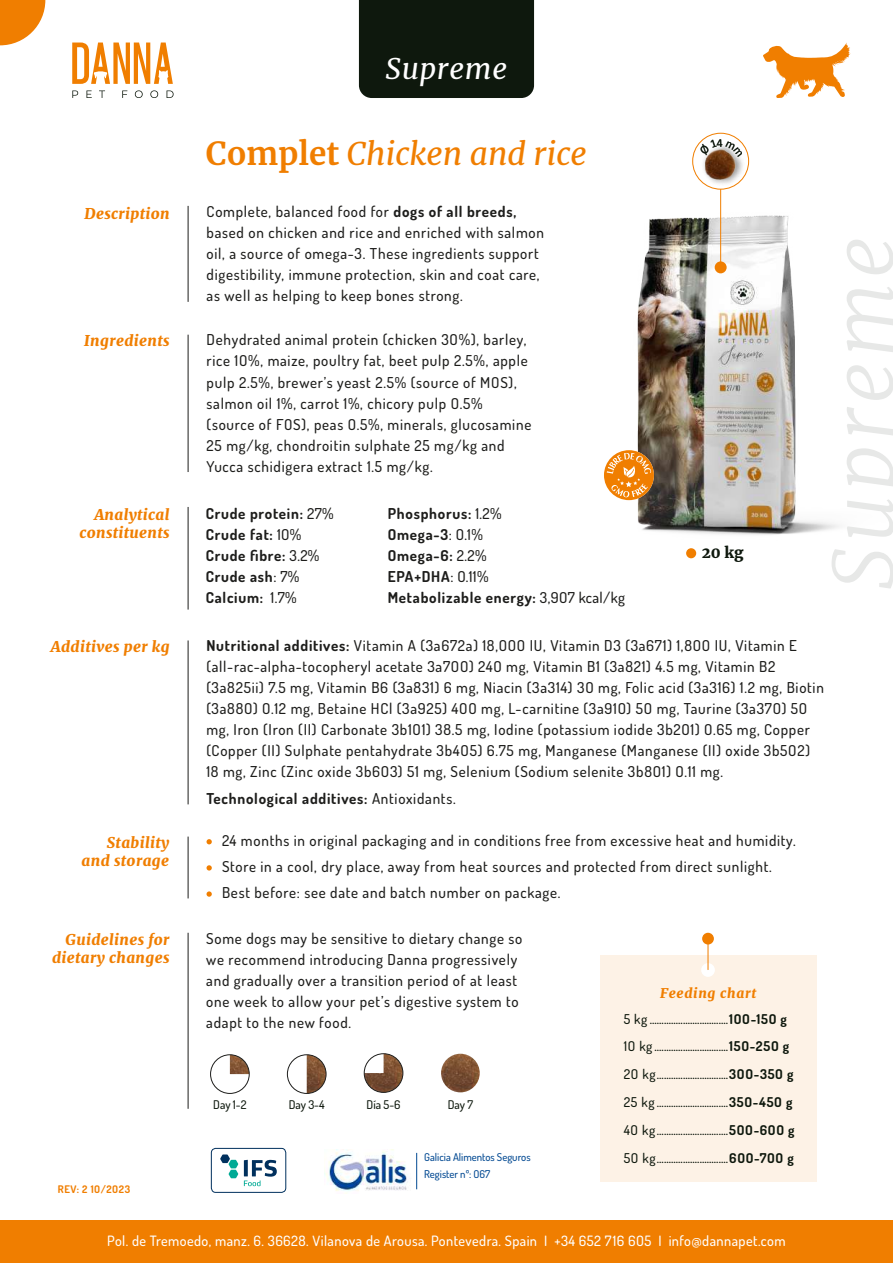
<style>
.page{position:relative;width:893px;height:1263px;background:#fff}
.page>*{position:absolute;margin:0;border:0;box-sizing:border-box;transform-origin:0 0}
.t1{font:italic 300 81.6px "Merriweather";letter-spacing:.05em;color:#e7e8e7}
.t2{font:italic 31.5px "Merriweather";color:#f07e00}
.t3{font:italic 28.65px "Merriweather";letter-spacing:.025em;color:#fff}
.t4{font:500 15px/21px "Dosis";letter-spacing:.05em;color:#1d1d1b}
.t5{font:700 15px/21px "Dosis";letter-spacing:.05em;color:#1d1d1b}
.t6{font:italic 900 15px/18px "Merriweather";letter-spacing:.025em;color:#f07e00;text-align:right}
.t7{font:900 15px "Merriweather";color:#0e180d}
.t8{font:500 14.25px "Dosis";letter-spacing:.03em;color:#fff}
.t9{font:500 13.5px/27.8px "Dosis";letter-spacing:.045em;color:#0e180d}
.t10{font:italic 900 13.5px "Merriweather";letter-spacing:.05em;color:#f07e00}
.t11{font:500 12px "Dosis";letter-spacing:-.005em;color:#0e180d}
.t12{font:500 10.8px "Dosis";color:#024992}
.t13{font:700 10.5px "Dosis";letter-spacing:.05em;color:#f07e00}
.s1{font-weight:700;font-style:normal}
.s2{font-weight:700}
.s3{font-weight:500}
</style>
<div class="page">
<img style="left:626px;top:161px;width:213px;height:398px">
<div style="left:0;top:1220px;width:893px;height:43px;background:#f07e00"></div>
<svg style="left:0;top:0;width:45px;height:45px"></svg>
<div style="left:692px;top:133px;width:57px;height:57px;border:1px solid #f07e00;border-radius:50%"></div>
<img style="left:699px;top:143px;width:49px;height:45px">
<img style="left:703px;top:157px;width:35px;height:26px">
<hr style="left:720px;top:189px;width:1px;height:83px;background:#f07e00">
<div style="left:715px;top:261px;width:12px;height:12px;background:#f07e00;border-radius:50%"></div>
<div style="left:686px;top:548px;width:10px;height:10px;background:#f07e00;border-radius:50%"></div>
<hr style="left:188px;top:206px;width:1px;height:96px;background:#1d1d1b">
<hr style="left:188px;top:335px;width:1px;height:137px;background:#1d1d1b">
<hr style="left:188px;top:507px;width:1px;height:103px;background:#1d1d1b">
<hr style="left:188px;top:640px;width:1px;height:164px;background:#1d1d1b">
<hr style="left:188px;top:836px;width:1px;height:62px;background:#1d1d1b">
<hr style="left:188px;top:933px;width:1px;height:176px;background:#1d1d1b">
<img style="left:230px;top:1056px;width:18px;height:18px">
<div style="left:210px;top:1054px;width:40px;height:40px;border:1px solid #1d1d1b;border-radius:50%"></div>
<img style="left:307px;top:1055px;width:19px;height:38px">
<div style="left:287px;top:1054px;width:39px;height:40px;border:1px solid #1d1d1b;border-radius:50%"></div>
<img style="left:441px;top:1054px;width:39px;height:38px">
<img style="left:364px;top:1054px;width:39px;height:38px">
<div style="left:364px;top:1053px;width:39px;height:40px;border:1px solid #1d1d1b;border-radius:50%"></div>
<svg style="left:72px;top:90px;width:6px;height:8px"></svg>
<svg style="left:86px;top:90px;width:6px;height:8px"></svg>
<svg style="left:99px;top:90px;width:6px;height:8px"></svg>
<svg style="left:122px;top:90px;width:5px;height:8px"></svg>
<svg style="left:135px;top:90px;width:8px;height:8px"></svg>
<svg style="left:150px;top:90px;width:8px;height:8px"></svg>
<svg style="left:167px;top:90px;width:7px;height:8px"></svg>
<svg style="left:72px;top:43px;width:101px;height:41px"></svg>
<img style="left:324px;top:1151px;width:84px;height:40px">
<hr style="left:416px;top:1153px;width:1px;height:36px;background:#024992">
<div style="left:211px;top:1148px;width:75px;height:44px;border:1px solid #00305d;border-radius:4px"></div>
<svg style="left:220px;top:1154px;width:18px;height:24px"></svg>
<svg style="left:244px;top:1160px;width:33px;height:26px"></svg>
<svg style="left:763px;top:43px;width:87px;height:55px"></svg>
<div style="left:600px;top:955px;width:216px;height:226px;background:#fdf2e6"></div>
<div style="left:701px;top:963px;width:14px;height:14px;background:#fff;border-radius:50%"></div>
<hr style="left:708px;top:936px;width:1px;height:33px;background:#f07e00">
<div style="left:702px;top:933px;width:12px;height:11px;background:#f07e00;border-radius:50%"></div>
<svg style="left:604px;top:450px;width:50px;height:50px"></svg>
<div style="left:359px;top:0;width:175px;height:98px;background:#0e180d"></div>
<svg style="left:207px;top:839px;width:5px;height:5px"></svg>
<svg style="left:207px;top:865px;width:5px;height:5px"></svg>
<svg style="left:207px;top:891px;width:5px;height:6px"></svg>
<svg style="left:698px;top:139px;width:45px;height:18px"></svg>
<h3 class="t3" style="left:385px;top:49px;width:123px">Supreme</h3>
<h2 class="t2" style="left:206px;top:132px;width:382px"><span class="s1">Complet</span> Chicken and rice</h2>
<p class="t6" style="left:85px;top:204px;width:87px">Description</p>
<p class="t4" style="left:207px;top:201px;width:339px">Complete, balanced food for <span class="s2">dogs of all breeds, </span>based on chicken and rice and enriched with salmon oil, a source of omega-3. These ingredients support digestibility, immune protection, skin and coat care, as well as helping to keep bones strong.</p>
<p class="t6" style="left:84px;top:331px;width:87px">Ingredients</p>
<p class="t4" style="left:207px;top:329px;width:326px">Dehydrated animal protein (chicken 3O%), barley, rice 1O%, maize, poultry fat, beet pulp 2.5%, apple pulp 2.5%, brewer’s yeast 2.5% (source of MOS), salmon oil 1%, carrot 1%, chicory pulp O.5% (source of FOS), peas O.5%, minerals, glucosamine 25 mg/kg, chondroitin sulphate 25 mg/kg and Yucca schidigera extract 1.5 mg/kg.</p>
<p class="t5" style="left:206px;top:503px;width:129px">Crude protein: <span class="s3">27%<br></span>Crude fat: <span class="s3">1O%<br></span>Crude fibre: <span class="s3">3.2%<br></span>Crude ash<span class="s3">: 7%<br></span>Calcium: <span class="s3">1.7%</span></p>
<p class="t5" style="left:388px;top:503px;width:239px">Phosphorus: <span class="s3">1.2%<br></span>Omega-3<span class="s3">: O.1%<br></span>Omega-6: <span class="s3">2.2%<br></span>EPA+DHA<span class="s3">: O.11%<br></span>Metabolizable energy: <span class="s3">3,9O7 kcal/kg</span></p>
<p class="t6" style="left:79px;top:505px;width:92px">Analytical constituents</p>
<p class="t7" style="left:702px;top:542px;width:43px">20 kg</p>
<h1 class="t1" style="left:806px;top:591px;width:356px;rotate:-90deg">Supreme</h1>
<p class="t6" style="left:51px;top:637px;width:120px">Additives per kg</p>
<p class="t4" style="left:206px;top:635px;width:619px"><span class="s2">Nutritional additives:</span> Vitamin A (3a672a) 18,OOO IU, Vitamin D3 (3a671) 1,8OO IU, Vitamin E (all-rac-alpha-tocopheryl acetate 3a7OO) 24O mg, Vitamin B1 (3a821) 4.5 mg, Vitamin B2 (3a825ii) 7.5 mg, Vitamin B6 (3a831) 6 mg, Niacin (3a314) 3O mg, Folic acid (3a316) 1.2 mg, Biotin (3a88O) O.12 mg, Betaine HCl (3a925) 4OO mg, L-carnitine (3a91O) 5O mg, Taurine (3a37O) 5O mg, Iron (Iron (II) Carbonate 3b1O1) 38.5 mg, Iodine (potassium iodide 3b2O1) O.65 mg, Copper (Copper (II) Sulphate pentahydrate 3b4O5) 6.75 mg, Manganese (Manganese (II) oxide 3b5O2)<br>18 mg, Zinc (Zinc oxide 3b6O3) 51 mg, Selenium (Sodium selenite 3b8O1) O.11 mg.</p>
<p class="t5" style="left:206px;top:788px;width:251px">Technological additives: <span class="s3">Antioxidants.</span></p>
<p class="t6" style="left:82px;top:833px;width:89px">Stability and storage</p>
<p class="t4" style="left:222px;top:827px;width:575px;line-height:26.2px">24 months in original packaging and in conditions free from excessive heat and humidity.<br>Store in a cool, dry place, away from heat sources and protected from direct sunlight.<br>Best before: see date and batch number on package.</p>
<p class="t6" style="left:52px;top:930px;width:119px">Guidelines for dietary changes</p>
<p class="t4" style="left:206px;top:927px;width:318px">Some dogs may be sensitive to dietary change so we recommend introducing Danna progressively and gradually over a transition period of at least one week to allow your pet’s digestive system to adapt to the new food.</p>
<p class="t11" style="left:213px;top:1096px;width:35px">Day 1-2</p>
<p class="t11" style="left:289px;top:1096px;width:37px">Day 3-4</p>
<p class="t11" style="left:367px;top:1096px;width:35px">Día 5-6</p>
<p class="t11" style="left:448px;top:1096px;width:27px">Day 7</p>
<p class="t12" style="left:424px;top:1150px;width:108px">Galicia Alimentos Seguros</p>
<p class="t10" style="left:660px;top:983px;width:98px">Feeding chart</p>
<p class="t9" style="left:624px;top:1004px;width:172px">5 kg .................................<span class="s2">1OO-15O g </span>1O kg ...............................<span class="s2">15O-25O g </span>2O kg..............................<span class="s2">3OO-35O g </span>25 kg ..............................<span class="s2">35O-45O g </span>4O kg ..............................<span class="s2">5OO-6OO g </span>5O kg..............................<span class="s2">6OO-7OO g</span></p>
<p class="t12" style="left:424px;top:1167px;width:68px">Register nº: O67</p>
<p class="t13" style="left:58px;top:1181px;width:74px">REV: 2 1O/2O23</p>
<p class="t8" style="left:107px;top:1231px;width:680px">Pol. de Tremoedo, manz. 6. 36628. Vilanova de Arousa. Pontevedra. Spain I +34 652 716 6O5 I info@dannapet.com</p>
</div>
